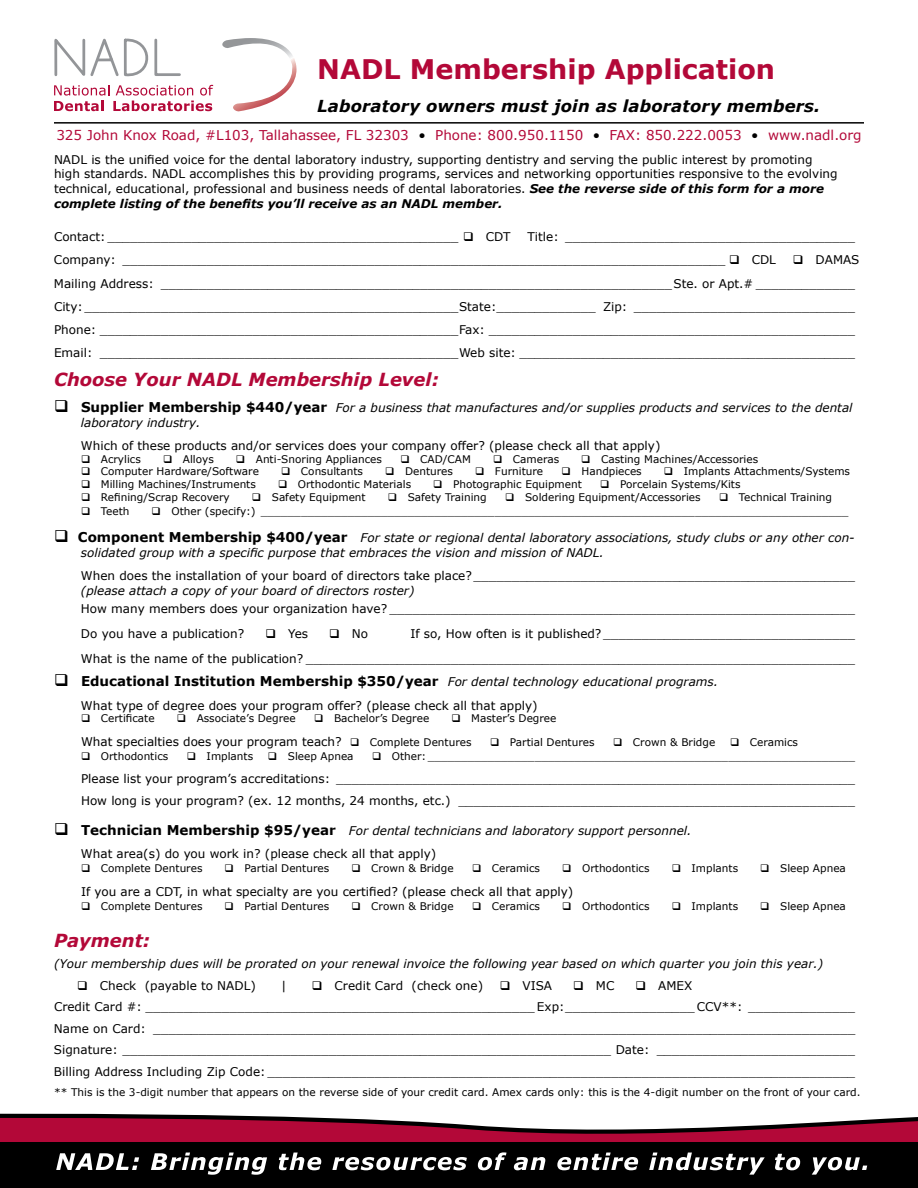
<style>
.page{position:relative;width:918px;height:1188px;background:#fff}
.page>*{position:absolute;margin:0;border:0;box-sizing:border-box;transform-origin:0 0}
.t1{font:700 27px "Verdana";color:#b30838}
.t2{font:italic 700 18px "Verdana";color:#b30838}
.t3{font:italic 700 16.5px "Verdana";letter-spacing:.01em;color:#000}
.t4{font:13.5px "Verdana";color:#b30838}
.t5{font:700 13.5px "Verdana";color:#000}
.t6{font:12px/23.2px "Verdana";color:#000}
.t7{font:italic 12px/14.4px "Verdana";color:#000}
.t8{font:10.5px "Verdana";color:#000}
.s1{color:#000}
.s2{font-weight:700;font-style:italic}
.s3{font-weight:700;font-style:normal;font-size:13.5px}
.s4{font-weight:400;font-style:italic;font-size:12px}
.s5{font-size:10.5px}
.s6{font-style:normal}
</style>
<div class="page">
<svg style="left:0;top:1113px;width:247px;height:3px"></svg>
<svg style="left:0;top:1116px;width:918px;height:26px;fill:#b30838"></svg>
<div style="left:0;top:1142px;width:918px;height:46px;background:#000"></div>
<svg style="left:56px;top:1152px;width:811px;height:23px"></svg>
<hr style="left:54px;top:122px;width:810px;height:2px;background:#000">
<svg style="left:54px;top:38px;width:159px;height:73px"></svg>
<svg style="left:222px;top:38px;width:75px;height:74px"></svg>
<h1 class="t1" style="left:317px;top:50px;width:459px">NADL Membership Application</h1>
<h3 class="t3" style="left:317px;top:95px;width:504px">Laboratory owners must join as laboratory members.</h3>
<p class="t4" style="left:56px;top:126px;width:807px">325 John Knox Road, #L103, Tallahassee, FL 32303 <span class="s1">•</span> Phone: 800.950.1150 <span class="s1">•</span> FAX: 850.222.0053 <span class="s1">•</span> www.nadl.org</p>
<p class="t6" style="left:54px;top:152px;width:785px;line-height:14.9px">NADL is the unified voice for the dental laboratory industry, supporting dentistry and serving the public interest by promoting high standards. NADL accomplishes this by providing programs, services and networking opportunities responsive to the evolving technical, educational, professional and business needs of dental laboratories. <span class="s2">See the reverse side of this form for a more complete listing of the benefits you’ll receive as an NADL member.</span></p>
<p class="t6" style="left:54px;top:225px;width:458px">Contact:______________________________________________ ❑ CDT</p>
<p class="t6" style="left:54px;top:225px;width:803px;text-indent:474px">Title: ______________________________________<br>Company: _______________________________________________________________________________ ❑ CDL</p>
<p class="t6" style="left:54px;top:248px;width:807px;text-indent:739px">❑ DAMAS Mailing Address: ___________________________________________________________________Ste. or Apt.# _____________ City:_________________________________________________State:_____________ Zip: _____________________________ Phone: _______________________________________________Fax: ________________________________________________ Email: _______________________________________________Web site: ____________________________________________</p>
<h2 class="t2" style="left:54px;top:366px;width:387px">Choose Your NADL Membership Level:</h2>
<p class="t7" style="left:81px;top:401px;width:773px;text-indent:-27px">❑ <span class="s3">Supplier Membership $440/year</span> For a business that manufactures and/or supplies products and services to the dental laboratory industry.</p>
<p class="t6" style="left:81px;top:434px;width:581px">Which of these products and/or services does your company offer? (please check all that apply)</p>
<p class="t8" style="left:81px;top:452px;width:61px">❑ Acrylics</p>
<p class="t8" style="left:163px;top:452px;width:52px">❑ Alloys</p>
<p class="t8" style="left:236px;top:452px;width:147px">❑ Anti-Snoring Appliances</p>
<p class="t8" style="left:400px;top:452px;width:72px">❑ CAD/CAM</p>
<p class="t8" style="left:493px;top:452px;width:68px">❑ Cameras</p>
<p class="t8" style="left:581px;top:452px;width:178px">❑ Casting Machines/Accessories</p>
<p class="t8" style="left:81px;top:464px;width:179px">❑ Computer Hardware/Software</p>
<p class="t8" style="left:281px;top:464px;width:83px">❑ Consultants</p>
<p class="t8" style="left:385px;top:464px;width:69px">❑ Dentures</p>
<p class="t8" style="left:475px;top:464px;width:70px">❑ Furniture</p>
<p class="t8" style="left:562px;top:464px;width:82px">❑ Handpieces</p>
<p class="t8" style="left:664px;top:464px;width:188px">❑ Implants Attachments/Systems</p>
<p class="t8" style="left:81px;top:477px;width:176px">❑ Milling Machines/Instruments</p>
<p class="t8" style="left:278px;top:477px;width:135px">❑ Orthodontic Materials</p>
<p class="t8" style="left:433px;top:477px;width:150px">❑ Photographic Equipment</p>
<p class="t8" style="left:600px;top:477px;width:142px">❑ Porcelain Systems/Kits</p>
<p class="t8" style="left:81px;top:489px;width:150px">❑ Refining/Scrap Recovery</p>
<p class="t8" style="left:252px;top:489px;width:115px">❑ Safety Equipment</p>
<p class="t8" style="left:388px;top:489px;width:100px">❑ Safety Training</p>
<p class="t8" style="left:505px;top:489px;width:197px">❑ Soldering Equipment/Accessories</p>
<p class="t8" style="left:719px;top:489px;width:115px">❑ Technical Training</p>
<p class="t8" style="left:81px;top:504px;width:50px">❑ Teeth</p>
<p class="t8" style="left:152px;top:504px;width:698px">❑ Other (specify:) ________________________________________________________________________________________</p>
<p class="t7" style="left:81px;top:531px;width:775px;text-indent:-27px">❑ <span class="s3">Component Membership $400/year</span> For state or regional dental laboratory associations, study clubs or any other con&shy;solidated group with a specific purpose that embraces the vision and mission of NADL.</p>
<p class="t6" style="left:81px;top:564px;width:776px">When does the installation of your board of directors take place?__________________________________________________</p>
<p class="t7" style="left:81px;top:583px;width:335px">(please attach a copy of your board of directors roster)</p>
<p class="t6" style="left:81px;top:597px;width:776px;line-height:24.8px">How many members does your organization have? _____________________________________________________________<br>Do you have a publication?</p>
<p class="t6" style="left:81px;top:621px;width:776px;line-height:24.8px;text-align:right">If so, How often is it published?_________________________________<br>What is the name of the publication? ________________________________________________________________________</p>
<p class="t5" style="left:54px;top:672px;width:666px">❑ Educational Institution Membership $350/year <span class="s4">For dental technology educational programs.</span></p>
<p class="t6" style="left:81px;top:693px;width:458px">What type of degree does your program offer? (please check all that apply)</p>
<p class="t8" style="left:81px;top:711px;width:75px">❑ Certificate</p>
<p class="t8" style="left:177px;top:711px;width:120px">❑ Associate’s Degree</p>
<p class="t8" style="left:314px;top:711px;width:117px">❑ Bachelor’s Degree</p>
<p class="t8" style="left:451px;top:711px;width:107px">❑ Master’s Degree</p>
<p class="t6" style="left:81px;top:729px;width:392px">What specialties does your program teach? ❑ <span class="s5">Complete Dentures</span></p>
<p class="t8" style="left:490px;top:735px;width:106px">❑ Partial Dentures</p>
<p class="t8" style="left:613px;top:735px;width:104px">❑ Crown &amp; Bridge</p>
<p class="t8" style="left:730px;top:735px;width:70px">❑ Ceramics</p>
<p class="t8" style="left:81px;top:749px;width:89px">❑ Orthodontics</p>
<p class="t8" style="left:187px;top:749px;width:68px">❑ Implants</p>
<p class="t8" style="left:268px;top:749px;width:87px">❑ Sleep Apnea</p>
<p class="t8" style="left:372px;top:749px;width:485px">❑ Other:________________________________________________________________</p>
<p class="t6" style="left:81px;top:768px;width:776px;line-height:21.1px">Please list your program’s accreditations: ____________________________________________________________________<br>How long is your program? (ex. 12 months, 24 months, etc.) ____________________________________________________</p>
<p class="t7" style="left:81px;top:818px;width:612px;line-height:23.4px;text-indent:-27px">❑ <span class="s3">Technician Membership $95/year</span> For dental technicians and laboratory support personnel.<br><span class="s6">What area(s) do you work in? (please check all that apply)</span></p>
<p class="t8" style="left:81px;top:861px;width:123px">❑ Complete Dentures</p>
<p class="t8" style="left:225px;top:861px;width:106px">❑ Partial Dentures</p>
<p class="t8" style="left:351px;top:861px;width:104px">❑ Crown &amp; Bridge</p>
<p class="t8" style="left:472px;top:861px;width:70px">❑ Ceramics</p>
<p class="t8" style="left:562px;top:861px;width:89px">❑ Orthodontics</p>
<p class="t8" style="left:672px;top:861px;width:68px">❑ Implants</p>
<p class="t8" style="left:760px;top:861px;width:87px">❑ Sleep Apnea</p>
<p class="t6" style="left:81px;top:880px;width:494px">If you are a CDT, in what specialty are you certified? (please check all that apply)</p>
<p class="t8" style="left:81px;top:899px;width:123px">❑ Complete Dentures</p>
<p class="t8" style="left:225px;top:899px;width:106px">❑ Partial Dentures</p>
<p class="t8" style="left:351px;top:899px;width:104px">❑ Crown &amp; Bridge</p>
<p class="t8" style="left:472px;top:899px;width:70px">❑ Ceramics</p>
<p class="t8" style="left:562px;top:899px;width:89px">❑ Orthodontics</p>
<p class="t8" style="left:672px;top:899px;width:68px">❑ Implants</p>
<p class="t8" style="left:760px;top:899px;width:87px">❑ Sleep Apnea</p>
<h2 class="t2" style="left:54px;top:927px;width:98px">Payment:</h2>
<p class="t7" style="left:54px;top:957px;width:771px">(Your membership dues will be prorated on your renewal invoice the following year based on which quarter you join this year.)</p>
<p class="t6" style="left:77px;top:974px;width:180px">❑ Check (payable to NADL)</p>
<p class="t6" style="left:281px;top:974px;width:7px">|</p>
<p class="t6" style="left:312px;top:974px;width:173px">❑ Credit Card (check one)</p>
<p class="t6" style="left:500px;top:974px;width:54px">❑ VISA</p>
<p class="t6" style="left:573px;top:974px;width:43px">❑ MC</p>
<p class="t6" style="left:265px;top:622px;width:44px">❑ Yes</p>
<p class="t6" style="left:329px;top:622px;width:40px">❑ No</p>
<p class="t6" style="left:54px;top:975px;width:803px;line-height:21.6px;text-indent:582px">❑ AMEX<br>Credit Card #: ___________________________________________________ Exp:_________________ CCV**: ______________ Name on Card: ____________________________________________________________________________________________ Signature: ________________________________________________________________ Date: __________________________ Billing Address Including Zip Code: _____________________________________________________________________________</p>
<p class="t8" style="left:54px;top:1084px;width:808px">** This is the 3-digit number that appears on the reverse side of your credit card. Amex cards only: this is the 4-digit number on the front of your card.</p>
</div>
